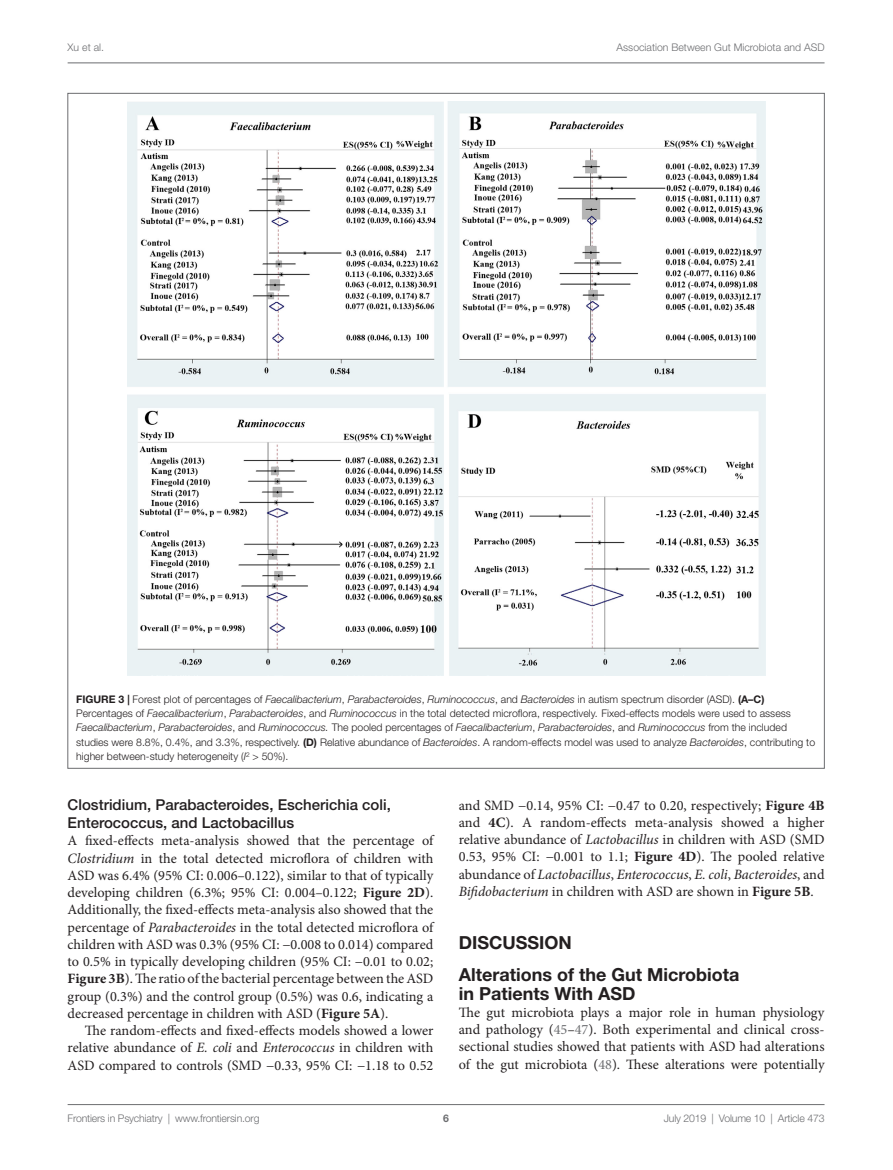
<style>
.page{position:relative;width:893px;height:1170px;background:#fff}
.page>*{position:absolute;margin:0;border:0;box-sizing:border-box;transform-origin:0 0}
._2{font:700 18px/18.8px "Helvetica Neue LT Std";color:#231f20}
._1{font:700 18px "Helvetica Neue LT Std";color:#231f20}
._3{font:500 15px/18px "Helvetica Neue LT Std";color:#231f20}
.T1{font:14.25px/17.2px "Minion Pro";color:#231f20;text-align:justify}
.T{font:14.25px/17.2px "Minion Pro";color:#231f20;text-align:justify}
.FC{font:300 10.5px/14.2px "Helvetica Neue LT Std";color:#231f20}
.t1{font:300 10.5px "Helvetica Neue LT Std";letter-spacing:-.015em;color:#6c6d70}
.t2{font:700 10.5px "Helvetica Neue LT Std";color:#6c6d70}
.s1{font-weight:700}
.s2{font-style:italic}
.s3{color:#6c6d70}
</style>
<div class="page">
<hr style="left:68px;top:63px;width:756px;height:1px;background:#6c6d70">
<hr style="left:68px;top:1104px;width:756px;height:1px;background:#6c6d70">
<img style="left:127px;top:102px;width:638px;height:573px">
<p class="t1" style="left:68px;top:41px;width:38px">Xu et al.</p>
<p class="t1" style="left:617px;top:41px;width:209px">Association Between Gut Microbiota and ASD</p>
<p class="FC" style="left:76px;top:691px;width:740px"><span class="s1">FIGURE 3 |</span> Forest plot of percentages of <span class="s2">Faecalibacterium</span>, <span class="s2">Parabacteroides</span>, <span class="s2">Ruminococcus</span>, and <span class="s2">Bacteroides</span> in autism spectrum disorder (ASD). <span class="s1">(A–C)<br></span>Percentages of <span class="s2">Faecalibacterium</span>, <span class="s2">Parabacteroides</span>, and <span class="s2">Ruminococcus</span> in the total detected microflora, respectively<span class="s2">.</span> Fixed-effects models were used to assess <span class="s2">Faecalibacterium</span>, <span class="s2">Parabacteroides</span>, and <span class="s2">Ruminococcus.</span> The pooled percentages of <span class="s2">Faecalibacterium</span>, <span class="s2">Parabacteroides</span>, and <span class="s2">Ruminococcus</span> from the included studies were 8.8%, 0.4%, and 3.3%, respectively. <span class="s1">(D)</span> Relative abundance of <span class="s2">Bacteroides</span>. A random-effects model was used to analyze <span class="s2">Bacteroides</span>, contributing to higher between-study heterogeneity (<span class="s2">I</span><sup>2</sup> &gt; 50%).</p>
<p class="_3" style="left:68px;top:795px;width:325px">Clostridium, Parabacteroides, Escherichia coli,<br>Enterococcus, and Lactobacillus</p>
<p class="T1" style="left:68px;top:832px;width:367px">A fixed-effects meta-analysis showed that the percentage of <span class="s2">Clostridium</span> in the total detected microflora of children with ASD was 6.4% (95% CI: 0.006–0.122), similar to that of typically developing children (6.3%; 95% CI: 0.004–0.122; <span class="s1">Figure 2D</span>).<br>Additionally, the fixed-effects meta-analysis also showed that the percentage of <span class="s2">Parabacteroides</span> in the total detected microflora of children with ASD was 0.3% (95% CI: −0.008 to 0.014) compared to 0.5% in typically developing children (95% CI: −0.01 to 0.02; <span class="s1">Figure 3B</span>). The ratio of the bacterial percentage between the ASD group (0.3%) and the control group (0.5%) was 0.6, indicating a decreased percentage in children with ASD (<span class="s1">Figure 5A</span>).</p>
<p class="T" style="left:68px;top:1021px;width:367px;text-indent:17px">The random-effects and fixed-effects models showed a lower relative abundance of <span class="s2">E. coli</span> and <span class="s2">Enterococcus</span> in children with ASD compared to controls (SMD −0.33, 95% CI: −1.18 to 0.52</p>
<p class="T" style="left:459px;top:796px;width:367px">and SMD −0.14, 95% CI: −0.47 to 0.20, respectively; <span class="s1">Figure 4B </span>and <span class="s1">4C</span>). A random-effects meta-analysis showed a higher relative abundance of <span class="s2">Lactobacillus</span> in children with ASD (SMD 0.53, 95% CI: −0.001 to 1.1; <span class="s1">Figure 4D</span>). The pooled relative abundance of <span class="s2">Lactobacillus</span>, <span class="s2">Enterococcus</span>, <span class="s2">E. coli</span>, <span class="s2">Bacteroides</span>, and <span class="s2">Bifidobacterium</span> in children with ASD are shown in <span class="s1">Figure 5B</span>.</p>
<p class="_1" style="left:459px;top:931px;width:115px">DISCUSSION</p>
<p class="_2" style="left:459px;top:964px;width:282px">Alterations of the Gut Microbiota in Patients With ASD</p>
<p class="T1" style="left:459px;top:1003px;width:367px">The gut microbiota plays a major role in human physiology and pathology (<span class="s3">45</span>–<span class="s3">47</span>). Both experimental and clinical cross&shy;sectional studies showed that patients with ASD had alterations of the gut microbiota (<span class="s3">48</span>). These alterations were potentially</p>
<p class="t1" style="left:68px;top:1111px;width:193px">Frontiers in Psychiatry | www.frontiersin.org</p>
<p class="t2" style="left:443px;top:1111px;width:7px">6</p>
<p class="t1" style="left:664px;top:1111px;width:162px">July 2019 | Volume 10 | Article 473</p>
</div>
